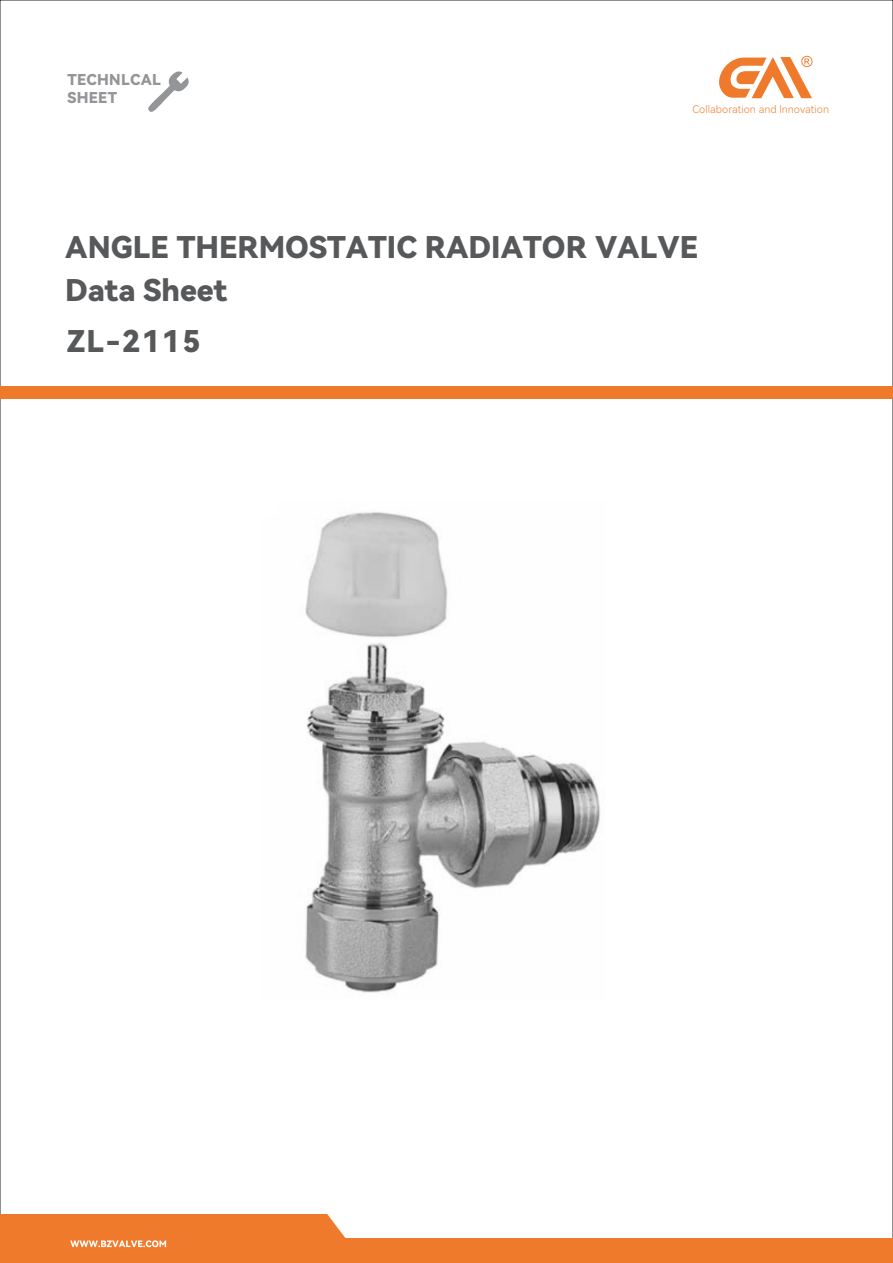
<style>
.page{position:relative;width:893px;height:1263px;background:#fff}
.page>*{position:absolute;margin:0;border:0;box-sizing:border-box;transform-origin:0 0}
.t1{font:700 30px/43.2px "Harmony OS Sans SC Black";color:#57585a}
.t2{font:700 15px/17.5px "Harmony OS Sans SC Black";letter-spacing:.015em;color:#939598}
.t3{font:10.5px "Harmony OS Sans SC Light";color:#f07a2b}
</style>
<div class="page">
<div style="left:341px;top:1238px;width:552px;height:25px;background:#f07a2b"></div>
<div style="left:0;top:1214px;width:346px;height:49px;background:#f07a2b"></div>
<svg style="left:719px;top:56px;width:93px;height:42px"></svg>
<svg style="left:148px;top:71px;width:41px;height:41px"></svg>
<div style="left:0;top:386px;width:893px;height:13px;background:#f07a2b"></div>
<img style="left:305px;top:512px;width:295px;height:481px">
<p class="t2" style="left:67px;top:71px;width:95px">TECHNLCAL<br>SHEET</p>
<p class="t3" style="left:692px;top:104px;width:138px">Collaboration and lnnovation</p>
<p class="t1" style="left:65px;top:226px;width:634px">ANGLE THERMOSTATIC RADIATOR VALVE<br>Data Sheet</p>
<p class="t1" style="left:67px;top:319px;width:135px">ZL-2115</p>
</div>
